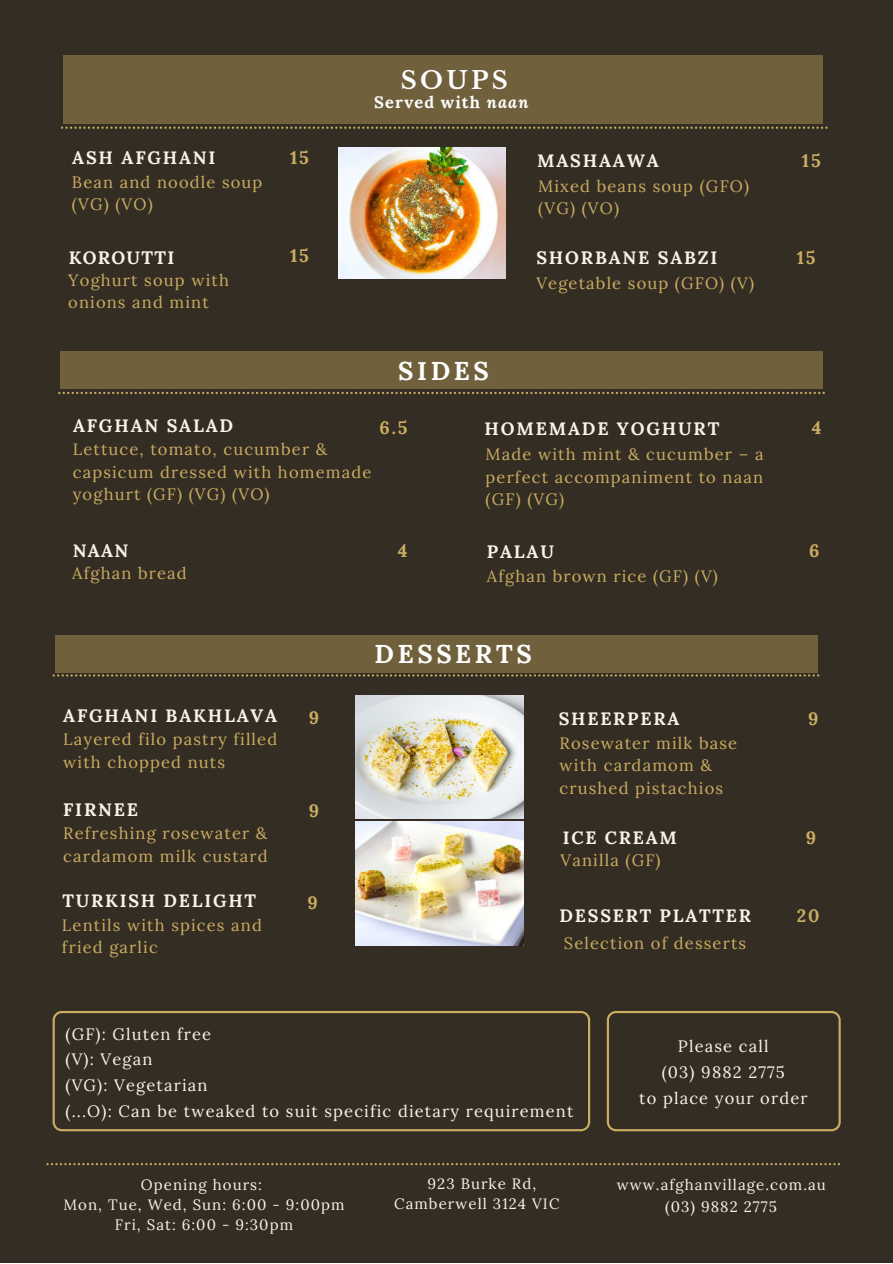
<style>
.page{position:relative;width:893px;height:1264px;background:#fff}
.page>*{position:absolute;margin:0;border:0;box-sizing:border-box;transform-origin:0 0}
.t1{font:700 25.65px "Lora";letter-spacing:.14em;color:#fff}
.t2{font:700 24.15px "Libre Baskerville";letter-spacing:.14em;color:#fff}
.t3{font:700 18px "Lora";letter-spacing:.1em;color:#f7f4e5}
.t4{font:700 18px "Lora";letter-spacing:.1em;color:#cbad62}
.t5{font:700 18px "Lora";letter-spacing:.07em;color:#f7f4e5}
.t6{font:700 17.85px "Lora";letter-spacing:.1em;color:#f7f4e5}
.t7{font:700 17.85px "Lora";color:#cbad62}
.t8{font:16.5px/22.5px "Lora";letter-spacing:.07em;color:#cbad62}
.t9{font:16.5px/25.8px "Lora";letter-spacing:.07em;color:#f7f4e5}
.t10{font:700 16.5px "Lora";letter-spacing:.07em;color:#fff}
.t11{font:15px/20.2px "Lora";letter-spacing:.07em;color:#f7f4e5;text-align:center}
.s1{font-style:italic}
</style>
<div class="page">
<div style="left:0;top:0;width:892px;height:1262px;background:#342d23"></div>
<img style="left:339px;top:147px;width:166px;height:132px">
<img style="left:355px;top:695px;width:169px;height:123px">
<img style="left:355px;top:821px;width:169px;height:124px">
<svg style="left:46px;top:1163px;width:794px;height:2px"></svg>
<div style="left:64px;top:55px;width:758px;height:68px;background:#70603c"></div>
<svg style="left:61px;top:127px;width:766px;height:2px"></svg>
<svg style="left:58px;top:392px;width:766px;height:2px"></svg>
<div style="left:60px;top:352px;width:762px;height:37px;background:#70603c"></div>
<svg style="left:53px;top:674px;width:766px;height:2px"></svg>
<div style="left:55px;top:635px;width:762px;height:37px;background:#70603c"></div>
<svg style="left:53px;top:1011px;width:537px;height:120px"></svg>
<svg style="left:606px;top:1011px;width:234px;height:120px"></svg>
<p class="t3" style="left:72px;top:146px;width:145px">ASH AFGHANI</p>
<p class="t4" style="left:290px;top:146px;width:20px">15</p>
<h2 class="t2" style="left:401px;top:65px;width:109px">SOUPS</h2>
<p class="t10" style="left:374px;top:92px;width:156px">Served with <span class="s1">naan</span></p>
<p class="t3" style="left:537px;top:149px;width:123px">MASHAAWA</p>
<p class="t8" style="left:72px;top:170px;width:192px">Bean and noodle soup (VG) (VO)</p>
<p class="t8" style="left:538px;top:174px;width:212px">Mixed beans soup (GFO) (VG) (VO)</p>
<p class="t5" style="left:69px;top:246px;width:107px">KOROUTTI</p>
<p class="t4" style="left:290px;top:244px;width:20px">15</p>
<p class="t3" style="left:536px;top:246px;width:183px">SHORBANE SABZI</p>
<p class="t8" style="left:68px;top:269px;width:162px">Yoghurt soup with onions and mint</p>
<p class="t8" style="left:536px;top:271px;width:219px">Vegetable soup (GFO) (V)</p>
<h1 class="t1" style="left:398px;top:354px;width:92px">SIDES</h1>
<p class="t3" style="left:73px;top:414px;width:162px">AFGHAN SALAD</p>
<p class="t4" style="left:379px;top:416px;width:29px">6.5</p>
<p class="t3" style="left:484px;top:417px;width:236px">HOMEMADE YOGHURT</p>
<p class="t8" style="left:73px;top:438px;width:300px">Lettuce, tomato, cucumber &amp; capsicum dressed with homemade yoghurt (GF) (VG) (VO)</p>
<p class="t8" style="left:485px;top:443px;width:279px;text-align:justify">Made with mint &amp; cucumber – a perfect accompaniment to naan (GF) (VG)</p>
<p class="t3" style="left:73px;top:538px;width:57px">NAAN</p>
<p class="t8" style="left:72px;top:561px;width:116px">Afghan bread</p>
<p class="t4" style="left:397px;top:538px;width:11px">4</p>
<p class="t3" style="left:487px;top:539px;width:69px">PALAU</p>
<p class="t8" style="left:487px;top:565px;width:232px">Afghan brown rice (GF) (V)</p>
<h1 class="t1" style="left:374px;top:637px;width:159px">DESSERTS</h1>
<p class="t4" style="left:801px;top:149px;width:20px">15</p>
<p class="t4" style="left:796px;top:246px;width:20px">15</p>
<p class="t4" style="left:811px;top:416px;width:11px">4</p>
<p class="t4" style="left:809px;top:538px;width:12px">6</p>
<p class="t3" style="left:63px;top:703px;width:215px">AFGHANI BAKHLAVA</p>
<p class="t8" style="left:63px;top:728px;width:215px">Layered filo pastry filled with chopped nuts</p>
<p class="t3" style="left:63px;top:797px;width:76px">FIRNEE</p>
<p class="t7" style="left:309px;top:705px;width:12px">9</p>
<p class="t7" style="left:309px;top:799px;width:12px">9</p>
<p class="t6" style="left:558px;top:707px;width:122px">SHEERPERA</p>
<p class="t7" style="left:808px;top:707px;width:12px">9</p>
<p class="t8" style="left:559px;top:731px;width:179px">Rosewater milk base with cardamom &amp; crushed pistachios</p>
<p class="t8" style="left:63px;top:821px;width:206px">Refreshing rosewater &amp; cardamom milk custard</p>
<p class="t6" style="left:562px;top:826px;width:116px">ICE CREAM</p>
<p class="t7" style="left:805px;top:826px;width:12px">9</p>
<p class="t8" style="left:560px;top:849px;width:101px">Vanilla (GF)</p>
<p class="t6" style="left:62px;top:889px;width:195px">TURKISH DELIGHT</p>
<p class="t8" style="left:62px;top:913px;width:201px">Lentils with spices and fried garlic</p>
<p class="t7" style="left:307px;top:891px;width:12px">9</p>
<p class="t6" style="left:559px;top:904px;width:193px">DESSERT PLATTER</p>
<p class="t7" style="left:796px;top:904px;width:24px">20</p>
<p class="t8" style="left:564px;top:931px;width:184px">Selection of desserts</p>
<p class="t9" style="left:65px;top:1020px;width:509px">(GF): Gluten free<br>(V): Vegan<br>(VG): Vegetarian<br>(...O): Can be tweaked to suit specific dietary requirement</p>
<p class="t9" style="left:639px;top:1033px;width:170px;text-align:center">Please call<br>(03) 9882 2775<br>to place your order</p>
<p class="t11" style="left:63px;top:1174px;width:282px">Opening hours:<br>Mon, Tue, Wed, Sun: 6:00 - 9:00pm<br>Fri, Sat: 6:00 - 9:30pm</p>
<p class="t11" style="left:394px;top:1172px;width:167px;text-align:left;text-indent:33px">923 Burke Rd,<br>Camberwell 3124 VIC</p>
<p class="t11" style="left:616px;top:1173px;width:210px;line-height:22.5px">www.afghanvillage.com.au (03) 9882 2775</p>
</div>
